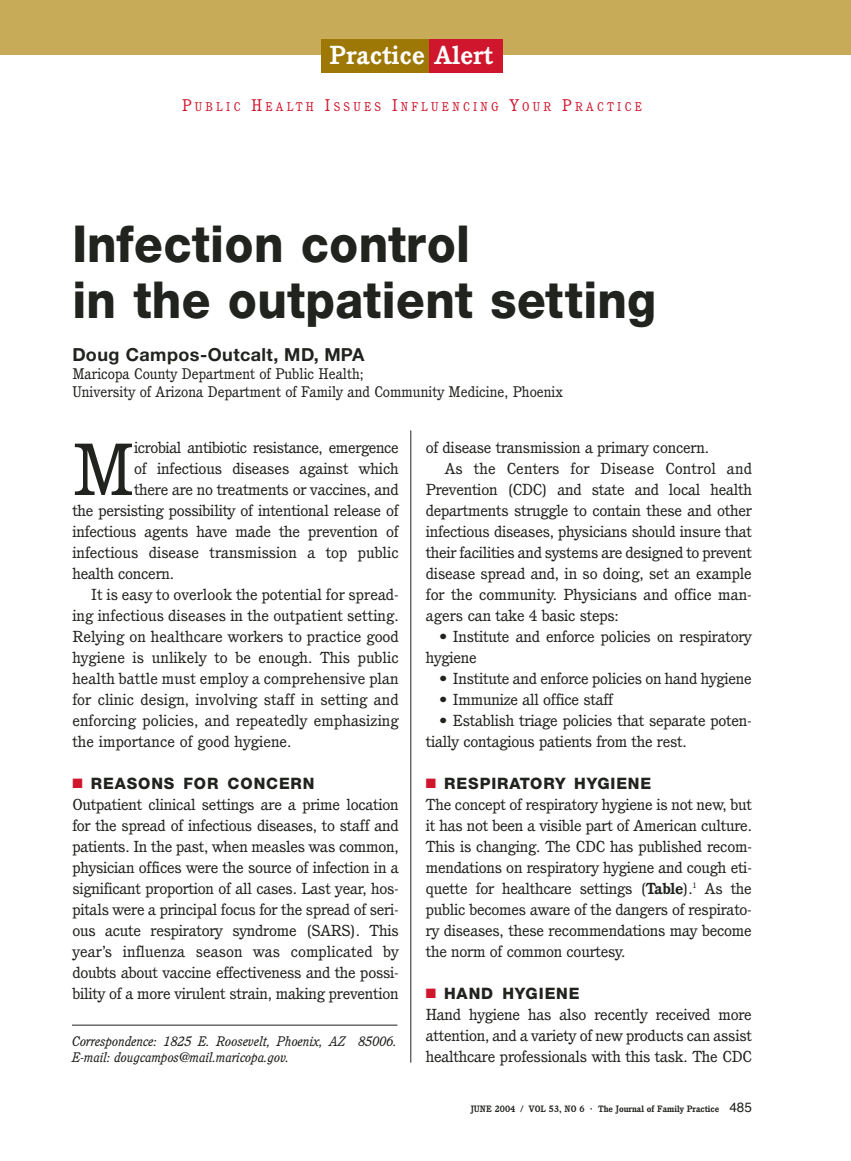
<style>
.page{position:relative;width:851px;height:1161px;background:#fff}
.page>*{position:absolute;margin:0;border:0;box-sizing:border-box;transform-origin:0 0}
.t1{font:71.85px "Cushing";color:#20231e;scale:1.06 1}
.t2{font:800 51px/55.5px "Helvetica Neue";letter-spacing:.005em;color:#20231e;scale:.92 1}
.t3{font:700 25.5px "Cushing";letter-spacing:.015em;color:#fff}
.t4{font:700 18px "Helvetica Neue";letter-spacing:.02em;color:#20231e}
.t5{font:800 15.75px "Helvetica Neue";letter-spacing:.06em;color:#20231e}
.t6{font:15.6px/21px "Cushing";letter-spacing:-.015em;color:#20231e;text-align:justify;scale:1.06 1}
.t7{font:15.6px "Cushing";letter-spacing:.005em;color:#20231e;scale:1.06 1}
.t8{font:15px/18px "Cushing";color:#20231e}
.t9{font:italic 13.5px/16.5px "Cushing";color:#20231e}
.t10{font:12.3px "Cushing";letter-spacing:.275em;color:#cf162d;scale:.95 1}
.t11{font:700 9px "Cushing";color:#20231e}
.s1{font-size:16.5px}
.s2{color:#cf162d}
.s3{font-weight:700}
.s4{font-size:10.5px}
.s5{font-family:"Helvetica";font-weight:400;font-size:13.5px}
</style>
<div class="page">
<div style="left:0;top:0;width:850px;height:55px;background:#c7ab58"></div>
<div style="left:321px;top:39px;width:113px;height:33px;background:#9d7807"></div>
<div style="left:429px;top:39px;width:73px;height:33px;background:#cf162d"></div>
<hr style="left:410px;top:430px;width:1px;height:633px;background:#20231e">
<hr style="left:72px;top:1025px;width:325px;height:1px;background:#20231e">
<h3 class="t3" style="left:329px;top:45px;width:165px">Practice Alert</h3>
<p class="t10" style="left:182px;top:102px;width:485px"><span class="s1">P</span>UBLIC <span class="s1">H</span>EALTH <span class="s1">I</span>SSUES <span class="s1">I</span>NFLUENCING <span class="s1">Y</span>OUR <span class="s1">P</span>RACTICE</p>
<h2 class="t2" style="left:72px;top:221px;width:636px">Infection control<br>in the outpatient setting</h2>
<p class="t4" style="left:72px;top:348px;width:293px">Doug Campos-Outcalt, MD, MPA</p>
<p class="t8" style="left:72px;top:366px;width:492px">Maricopa County Department of Public Health;<br>University of Arizona Department of Family and Community Medicine, Phoenix</p>
<h1 class="t1" style="left:72px;top:441px;width:60px">M</h1>
<p class="t6" style="left:134px;top:438px;width:251px">icrobial antibiotic resistance, emergence</p>
<p class="t6" style="left:134px;top:459px;width:251px">of infectious diseases against which</p>
<p class="t6" style="left:134px;top:480px;width:251px">there are no treatments or vaccines, and</p>
<p class="t6" style="left:72px;top:501px;width:309px">the persisting possibility of intentional release of</p>
<p class="t6" style="left:72px;top:522px;width:309px">infectious agents have made the prevention of</p>
<p class="t6" style="left:72px;top:543px;width:309px">infectious disease transmission a top public</p>
<p class="t6" style="left:72px;top:564px;width:98px">health concern.</p>
<p class="t6" style="left:91px;top:585px;width:291px">It is easy to overlook the potential for spread-</p>
<p class="t6" style="left:72px;top:606px;width:309px">ing infectious diseases in the outpatient setting.</p>
<p class="t6" style="left:72px;top:627px;width:309px">Relying on healthcare workers to practice good</p>
<p class="t6" style="left:72px;top:648px;width:309px">hygiene is unlikely to be enough. This public</p>
<p class="t6" style="left:72px;top:669px;width:309px">health battle must employ a comprehensive plan</p>
<p class="t6" style="left:72px;top:690px;width:309px">for clinic design, involving staff in setting and</p>
<p class="t6" style="left:72px;top:711px;width:309px">enforcing policies, and repeatedly emphasizing</p>
<p class="t6" style="left:72px;top:732px;width:208px">the importance of good hygiene.</p>
<p class="t5" style="left:72px;top:778px;width:244px"><span class="s2">■</span> REASONS FOR CONCERN</p>
<p class="t6" style="left:72px;top:795px;width:309px">Outpatient clinical settings are a prime location for the spread of infectious diseases, to staff and patients. In the past, when measles was common, physician offices were the source of infection in a significant proportion of all cases. Last year, hos&shy;pitals were a principal focus for the spread of seri&shy;ous acute respiratory syndrome (SARS). This year’s influenza season was complicated by doubts about vaccine effectiveness and the possi&shy;bility of a more virulent strain, making prevention</p>
<p class="t9" style="left:72px;top:1034px;width:326px">Correspondence: 1825 E. Roosevelt, Phoenix, AZ 85006.<br>E-mail: dougcampos@mail.maricopa.gov.</p>
<p class="t6" style="left:426px;top:438px;width:268px">of disease transmission a primary concern.</p>
<p class="t7" style="left:444px;top:462px;width:291px">As the Centers for Disease Control and</p>
<p class="t6" style="left:426px;top:480px;width:309px">Prevention (CDC) and state and local health</p>
<p class="t6" style="left:426px;top:501px;width:309px">departments struggle to contain these and other</p>
<p class="t6" style="left:426px;top:522px;width:309px">infectious diseases, physicians should insure that</p>
<p class="t6" style="left:426px;top:543px;width:309px">their facilities and systems are designed to prevent</p>
<p class="t6" style="left:426px;top:564px;width:309px">disease spread and, in so doing, set an example</p>
<p class="t6" style="left:426px;top:585px;width:309px">for the community. Physicians and office man-</p>
<p class="t6" style="left:426px;top:606px;width:184px">agers can take 4 basic steps:</p>
<p class="t6" style="left:426px;top:627px;width:309px;text-indent:14px">• Institute and enforce policies on respiratory hygiene</p>
<p class="t6" style="left:439px;top:669px;width:296px">• Institute and enforce policies on hand hygiene</p>
<p class="t6" style="left:439px;top:690px;width:165px">• Immunize all office staff</p>
<p class="t6" style="left:426px;top:711px;width:309px;text-indent:14px">• Establish triage policies that separate poten&shy;tially contagious patients from the rest.</p>
<p class="t5" style="left:426px;top:778px;width:227px"><span class="s2">■</span> RESPIRATORY HYGIENE</p>
<p class="t6" style="left:426px;top:795px;width:309px">The concept of respiratory hygiene is not new, but it has not been a visible part of American culture.<br>This is changing. The CDC has published recom&shy;mendations on respiratory hygiene and cough eti&shy;quette for healthcare settings (<span class="s3">Table</span>).<sup>1</sup> As the public becomes aware of the dangers of respirato&shy;ry diseases, these recommendations may become the norm of common courtesy.</p>
<p class="t5" style="left:426px;top:988px;width:155px"><span class="s2">■</span> HAND HYGIENE</p>
<p class="t6" style="left:426px;top:1005px;width:309px">Hand hygiene has also recently received more attention, and a variety of new products can assist healthcare professionals with this task. The CDC</p>
<p class="t11" style="left:470px;top:1106px;width:283px">JUNE 2004 / VOL 53, NO 6 <span class="s4">·</span> The Journal of Family Practice <span class="s5">485</span></p>
</div>
